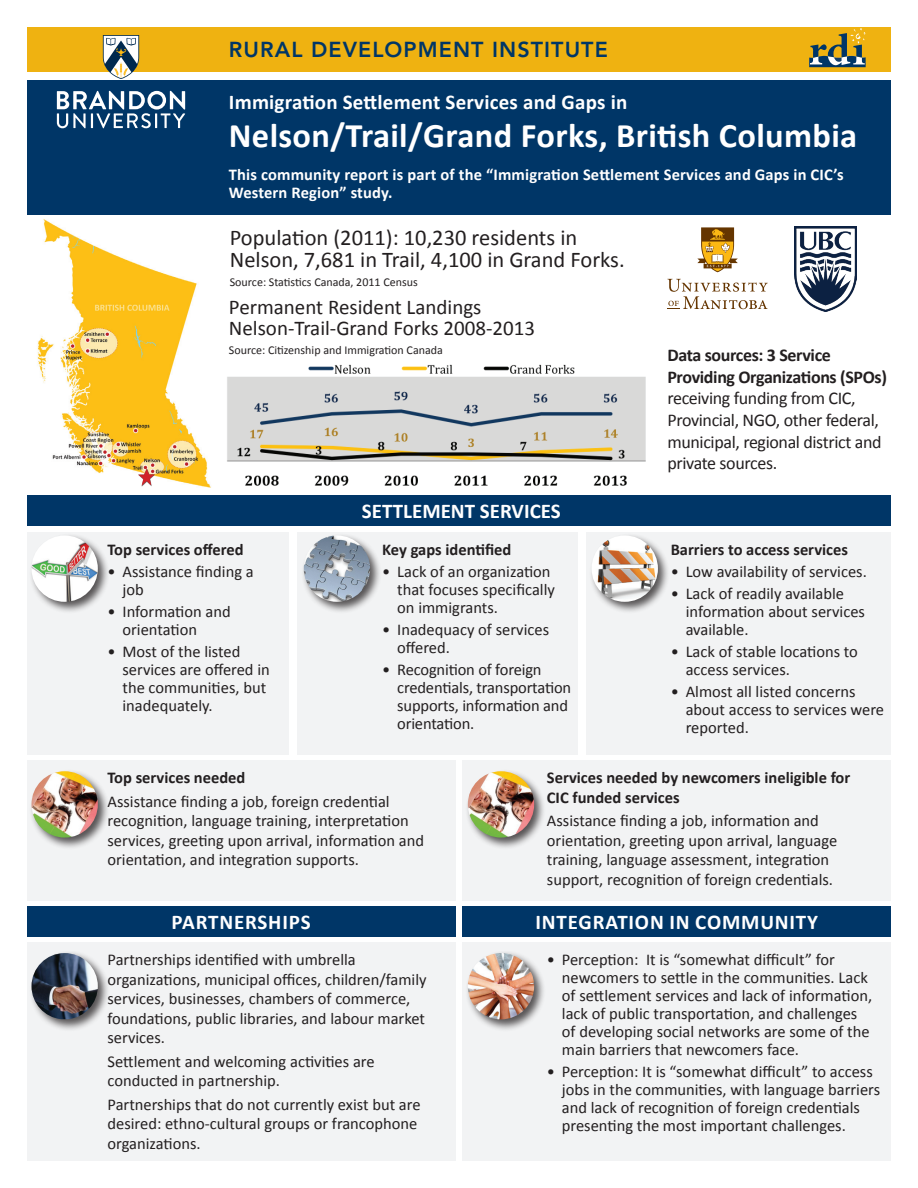
<style>
.page{position:relative;width:918px;height:1188px;background:#fff}
.page>*{position:absolute;margin:0;border:0;box-sizing:border-box;transform-origin:0 0}
.t1{font:700 34.5px "Calibri";letter-spacing:.01em;color:#fff}
.t2{font:22.5px/22.5px "Calibri";color:#231f20}
.t3{font:800 21.45px "Avenir LT Std";letter-spacing:.05em;color:#003667}
.t4{font:700 21px "Calibri";letter-spacing:.01em;color:#fff}
.t5{font:21px/21px "Calibri";color:#231f20}
.t6{font:700 21px "Calibri";letter-spacing:.04em;color:#fff}
.t7{font:18px/21.6px "Calibri";letter-spacing:-.02em;color:#231f20}
.t8{font:700 18px/21.6px "Calibri";letter-spacing:-.02em;color:#231f20}
.t9{font:16.5px/18px "Calibri";color:#231f20}
.t10{font:700 16.5px/19.5px "Calibri";color:#231f20}
.t11{font:700 16.5px/18px "Calibri";letter-spacing:.01em;color:#fff}
.t12{font:12px "Calibri";color:#231f20}
</style>
<div class="page">
<img style="left:37px;top:219px;width:174px;height:269px">
<div style="left:27px;top:532px;width:261px;height:222px;background:#f2f3f4"></div>
<div style="left:297px;top:532px;width:281px;height:222px;background:#f2f3f4"></div>
<div style="left:586px;top:532px;width:305px;height:222px;background:#f2f3f4"></div>
<div style="left:27px;top:760px;width:428px;height:140px;background:#f2f3f4"></div>
<div style="left:463px;top:760px;width:428px;height:140px;background:#f2f3f4"></div>
<div style="left:27px;top:942px;width:428px;height:219px;background:#f2f3f4"></div>
<div style="left:463px;top:942px;width:428px;height:219px;background:#f2f3f4"></div>
<div style="left:27px;top:80px;width:864px;height:134px;background:#003667"></div>
<div style="left:27px;top:27px;width:864px;height:45px;background:#efb211"></div>
<svg style="left:103px;top:35px;width:36px;height:44px;background:#a2abab"></svg>
<svg style="left:57px;top:91px;width:128px;height:37px"></svg>
<svg style="left:809px;top:28px;width:57px;height:39px"></svg>
<div style="left:27px;top:495px;width:864px;height:31px;background:#003667"></div>
<div style="left:27px;top:906px;width:428px;height:31px;background:#003667"></div>
<div style="left:463px;top:906px;width:428px;height:31px;background:#003667"></div>
<div style="left:29px;top:533px;width:81px;height:81px;background:#231f20;opacity:.75"></div>
<img style="left:32px;top:535px;width:66px;height:67px;border-radius:33px">
<div style="left:29px;top:769px;width:81px;height:81px;background:#231f20;opacity:.75"></div>
<img style="left:32px;top:771px;width:66px;height:67px;border-radius:33px">
<div style="left:465px;top:769px;width:81px;height:81px;background:#231f20;opacity:.75"></div>
<img style="left:468px;top:771px;width:66px;height:67px;border-radius:33px">
<div style="left:29px;top:951px;width:81px;height:80px;background:#231f20;opacity:.75"></div>
<img style="left:32px;top:953px;width:66px;height:66px">
<div style="left:465px;top:951px;width:81px;height:80px;background:#231f20;opacity:.75"></div>
<img style="left:468px;top:953px;width:66px;height:66px;border-radius:33px">
<div style="left:589px;top:533px;width:81px;height:81px;background:#231f20;opacity:.75"></div>
<img style="left:592px;top:535px;width:66px;height:67px;border-radius:33px">
<div style="left:301px;top:533px;width:81px;height:81px;background:#231f20;opacity:.75"></div>
<img style="left:304px;top:535px;width:66px;height:67px;border-radius:33px">
<img style="left:227px;top:364px;width:419px;height:122px">
<img style="left:795px;top:227px;width:62px;height:84px">
<svg style="left:667px;top:279px;width:101px;height:30px"></svg>
<svg style="left:697px;top:227px;width:41px;height:46px"></svg>
<svg style="left:138px;top:469px;width:17px;height:17px"></svg>
<h3 class="t3" style="left:229px;top:37px;width:381px">RURAL DEVELOPMENT INSTITUTE</h3>
<p class="t4" style="left:229px;top:89px;width:400px">Immigration Settlement Services and Gaps in</p>
<h1 class="t1" style="left:229px;top:113px;width:630px">Nelson/Trail/Grand Forks, British Columbia</h1>
<p class="t11" style="left:229px;top:166px;width:616px">This community report is part of the “Immigration Settlement Services and Gaps in CIC’s<br>Western Region” study.</p>
<h2 class="t2" style="left:230px;top:226px;width:396px">Population (2011): 10,230 residents in<br>Nelson, 7,681 in Trail, 4,100 in Grand Forks.</h2>
<p class="t12" style="left:230px;top:274px;width:189px">Source: Statistics Canada, 2011 Census</p>
<p class="t5" style="left:229px;top:297px;width:308px">Permanent Resident Landings<br>Nelson-Trail-Grand Forks 2008-2013</p>
<p class="t12" style="left:229px;top:342px;width:215px">Source: Citizenship and Immigration Canada</p>
<p class="t10" style="left:108px;top:540px;width:138px">Top services offered</p>
<p class="t9" style="left:123px;top:563px;width:133px;text-indent:-15px">• Assistance finding a job</p>
<p class="t9" style="left:123px;top:602px;width:110px;text-indent:-15px">• Information and orientation</p>
<p class="t9" style="left:123px;top:642px;width:149px;text-indent:-15px">• Most of the listed services are offered in the communities, but inadequately.</p>
<p class="t4" style="left:362px;top:498px;width:200px">SETTLEMENT SERVICES</p>
<p class="t10" style="left:382px;top:540px;width:131px">Key gaps identified</p>
<p class="t9" style="left:397px;top:563px;width:159px;text-indent:-15px">• Lack of an organization that focuses specifically on immigrants.</p>
<p class="t9" style="left:397px;top:620px;width:153px;text-indent:-15px">• Inadequacy of services offered.</p>
<p class="t9" style="left:397px;top:660px;width:176px;text-indent:-15px">• Recognition of foreign credentials, transportation supports, information and orientation.</p>
<p class="t8" style="left:667px;top:344px;width:221px">Data sources: 3 Service<br>Providing Organizations (SPOs)</p>
<p class="t7" style="left:667px;top:388px;width:216px">receiving funding from CIC,<br>Provincial, NGO, other federal, municipal, regional district and private sources.</p>
<p class="t10" style="left:671px;top:540px;width:179px">Barriers to access services</p>
<p class="t9" style="left:671px;top:563px;width:198px">• Low availability of services.</p>
<p class="t9" style="left:686px;top:584px;width:181px;text-indent:-15px">• Lack of readily available information about services available.</p>
<p class="t9" style="left:686px;top:642px;width:174px;text-indent:-15px">• Lack of stable locations to access services.</p>
<p class="t9" style="left:686px;top:682px;width:200px;text-indent:-15px">• Almost all listed concerns about access to services were reported.</p>
<p class="t10" style="left:108px;top:768px;width:139px">Top services needed</p>
<p class="t9" style="left:108px;top:792px;width:318px;line-height:19.5px">Assistance finding a job, foreign credential recognition, language training, interpretation services, greeting upon arrival, information and orientation, and integration supports.</p>
<p class="t10" style="left:547px;top:768px;width:305px">Services needed by newcomers ineligible for<br>CIC funded services</p>
<p class="t9" style="left:547px;top:811px;width:292px;line-height:19.5px">Assistance finding a job, information and orientation, greeting upon arrival, language training, language assessment, integration support, recognition of foreign credentials.</p>
<p class="t4" style="left:172px;top:909px;width:37px">PArtners</p>
<p class="t4" style="left:268px;top:909px;width:24px">hips</p>
<p class="t6" style="left:536px;top:909px;width:284px">INTEGRATION IN COMMUNITY</p>
<p class="t9" style="left:108px;top:950px;width:321px;line-height:19.5px">Partnerships identified with umbrella organizations, municipal offices, children/family services, businesses, chambers of commerce, foundations, public libraries, and labour market services.</p>
<p class="t9" style="left:108px;top:1052px;width:269px;line-height:19.5px">Settlement and welcoming activities are conducted in partnership.</p>
<p class="t9" style="left:108px;top:1094px;width:315px;line-height:19.5px">Partnerships that do not currently exist but are desired: ethno-cultural groups or francophone organizations.</p>
<p class="t9" style="left:562px;top:951px;width:312px;text-indent:-15px">• Perception: It is “somewhat difficult” for newcomers to settle in the communities. Lack of settlement services and lack of information, lack of public transportation, and challenges of developing social networks are some of the main barriers that newcomers face.</p>
<p class="t9" style="left:562px;top:1063px;width:320px;text-indent:-15px">• Perception: It is “somewhat difficult” to access jobs in the communities, with language barriers and lack of recognition of foreign credentials presenting the most important challenges.</p>
</div>
